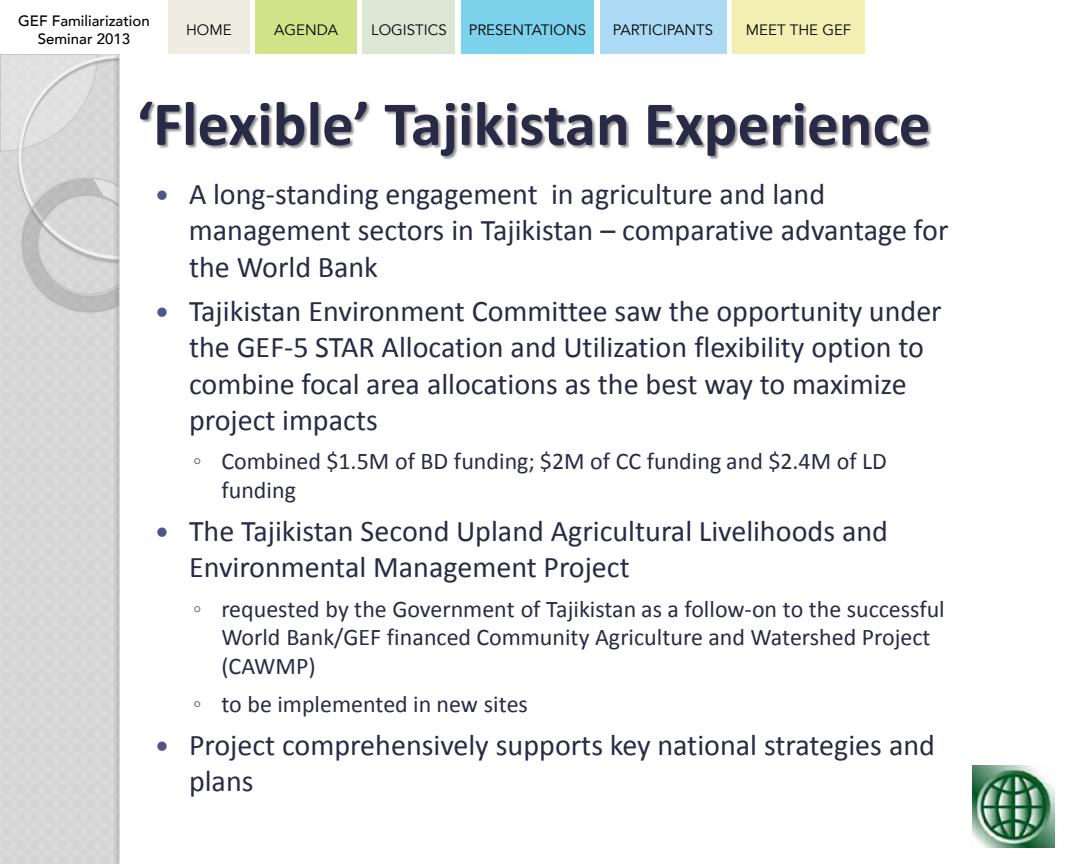
<style>
.page{position:relative;width:1080px;height:864px;background:#fff}
.page>*{position:absolute;margin:0;border:0;box-sizing:border-box;transform-origin:0 0}
.t1{font:700 63px "Calibri";color:#292a45}
.t2{font:30px/36px "Calibri";color:#292a45}
.t3{font:24px/28.8px "Calibri";color:#292a45}
.t4{font:15px "Avenir";color:#000}
.t5{font:500 15px/18px "Avenir";color:#000;text-align:center}
.s1{font-family:"Verdana";color:#53548a}
</style>
<div class="page">
<div style="left:168px;top:0;width:82px;height:54px;background:#efede2"></div>
<div style="left:600px;top:0;width:126px;height:54px;background:#acdaf5"></div>
<div style="left:363px;top:0;width:92px;height:54px;background:#dbe7d4"></div>
<div style="left:732px;top:0;width:133px;height:54px;background:#f3efb3"></div>
<div style="left:256px;top:0;width:101px;height:54px;background:#d2e288"></div>
<div style="left:461px;top:0;width:133px;height:54px;background:#7bd2ea"></div>
<div style="left:0;top:54px;width:1080px;height:810px;background:#d6d6d6"></div>
<svg style="left:0;top:54px;width:98px;height:98px"></svg>
<img style="left:15px;top:55px;width:96px;height:115px">
<div style="left:120px;top:54px;width:960px;height:810px;background:#fff"></div>
<img style="left:111px;top:54px;width:9px;height:810px">
<img style="left:98px;top:66px;width:794px;height:104px">
<img style="left:892px;top:115px;width:40px;height:34px">
<img style="left:972px;top:765px;width:83px;height:83px">
<svg style="left:18px;top:170px;width:102px;height:148px"></svg>
<p class="t5" style="left:18px;top:10px;width:133px">GEF Familiarization<br>Seminar 2013</p>
<p class="t4" style="left:186px;top:20px;width:47px">HOME</p>
<p class="t4" style="left:274px;top:20px;width:65px">AGENDA</p>
<p class="t4" style="left:371px;top:20px;width:77px">LOGISTICS</p>
<p class="t4" style="left:469px;top:20px;width:119px">PRESENTATIONS</p>
<p class="t4" style="left:613px;top:20px;width:102px">PARTICIPANTS</p>
<p class="t4" style="left:746px;top:20px;width:107px">MEET THE GEF</p>
<h1 class="t1" style="left:137px;top:84px;width:795px">‘Flexible’ Tajikistan Experience</h1>
<p class="t2" style="left:189px;top:177px;width:761px">A long-standing engagement in agriculture and land management sectors in Tajikistan – comparative advantage for the World Bank</p>
<p class="t2" style="left:189px;top:294px;width:754px">Tajikistan Environment Committee saw the opportunity under the GEF-5 STAR Allocation and Utilization flexibility option to combine focal area allocations as the best way to maximize project impacts</p>
<p class="t3" style="left:221px;top:447px;width:667px;text-indent:-28px"><span class="s1">◦</span> Combined $1.5M of BD funding; $2M of CC funding and $2.4M of LD funding</p>
<p class="t2" style="left:189px;top:513px;width:701px">The Tajikistan Second Upland Agricultural Livelihoods and<br>Environmental Management Project</p>
<p class="t3" style="left:221px;top:594px;width:725px;text-indent:-28px"><span class="s1">◦</span> requested by the Government of Tajikistan as a follow-on to the successful<br>World Bank/GEF financed Community Agriculture and Watershed Project (CAWMP)</p>
<p class="t3" style="left:193px;top:690px;width:336px"><span class="s1">◦</span> to be implemented in new sites</p>
<p class="t2" style="left:189px;top:727px;width:748px">Project comprehensively supports key national strategies and plans</p>
</div>
